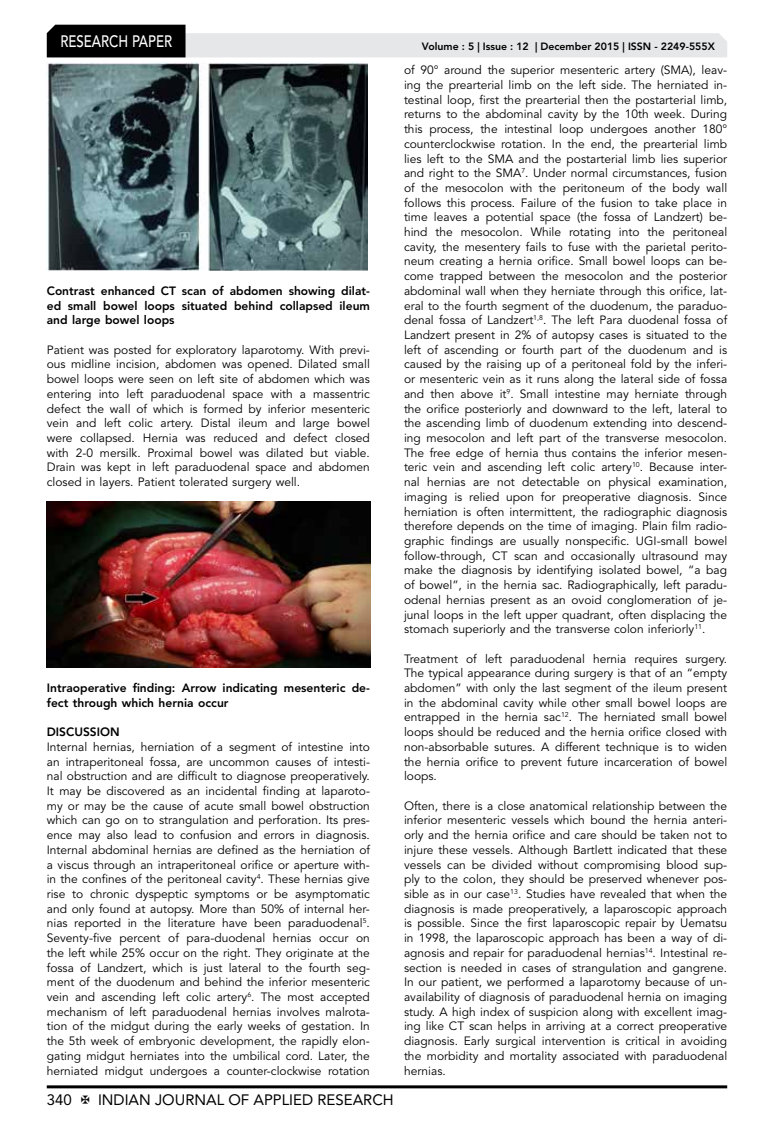
<style>
.page{position:relative;width:774px;height:1136px;background:#fff}
.page>*{position:absolute;margin:0;border:0;box-sizing:border-box;transform-origin:0 0}
.t1{font:500 16.5px "Avenir LT Std";color:#fff;scale:.8 1}
.t2{font:15px "Avenir LT Std";color:#000}
.t3{font:12px/14.7px "Avenir LT Std";color:#000;text-align:justify}
.t4{font:800 12px/14.7px "Avenir LT Std";color:#000;text-align:justify}
.t5{font:800 10.5px "Avenir LT Std";color:#000}
</style>
<div class="page">
<hr style="left:47px;top:1085px;width:680px;height:3px;background:#000">
<svg style="left:47px;top:25px;width:680px;height:32px"></svg>
<img style="left:47px;top:62px;width:320px;height:208px">
<img style="left:47px;top:501px;width:324px;height:166px">
<h1 class="t1" style="left:60px;top:32px;width:139px">RESEARCH PAPER</h1>
<p class="t4" style="left:47px;top:283px;width:325px">Contrast enhanced CT scan of abdomen showing dilat&shy;ed small bowel loops situated behind collapsed ileum and large bowel loops</p>
<p class="t3" style="left:47px;top:342px;width:325px">Patient was posted for exploratory laparotomy. With previ&shy;ous midline incision, abdomen was opened. Dilated small bowel loops were seen on left site of abdomen which was entering into left paraduodenal space with a massentric defect the wall of which is formed by inferior mesenteric vein and left colic artery. Distal ileum and large bowel were collapsed. Hernia was reduced and defect closed with 2-0 mersilk. Proximal bowel was dilated but viable.<br>Drain was kept in left paraduodenal space and abdomen closed in layers. Patient tolerated surgery well.</p>
<p class="t4" style="left:47px;top:680px;width:325px">Intraoperative finding: Arrow indicating mesenteric de&shy;fect through which hernia occur</p>
<p class="t4" style="left:47px;top:724px;width:74px">DISCUSSION</p>
<p class="t3" style="left:47px;top:739px;width:325px">Internal hernias, herniation of a segment of intestine into an intraperitoneal fossa, are uncommon causes of intesti&shy;nal obstruction and are difficult to diagnose preoperatively.<br>It may be discovered as an incidental finding at laparoto&shy;my or may be the cause of acute small bowel obstruction which can go on to strangulation and perforation. Its pres&shy;ence may also lead to confusion and errors in diagnosis.<br>Internal abdominal hernias are defined as the herniation of a viscus through an intraperitoneal orifice or aperture with&shy;in the confines of the peritoneal cavity<sup>4</sup>. These hernias give rise to chronic dyspeptic symptoms or be asymptomatic and only found at autopsy. More than 50% of internal her&shy;nias reported in the literature have been paraduodenal<sup>5</sup>.<br>Seventy‑five percent of para‑duodenal hernias occur on the left while 25% occur on the right. They originate at the fossa of Landzert, which is just lateral to the fourth seg&shy;ment of the duodenum and behind the inferior mesenteric vein and ascending left colic artery<sup>6</sup>. The most accepted mechanism of left paraduodenal hernias involves malrota&shy;tion of the midgut during the early weeks of gestation. In the 5th week of embryonic development, the rapidly elon&shy;gating midgut herniates into the umbilical cord. Later, the herniated midgut undergoes a counter‑clockwise rotation</p>
<p class="t2" style="left:47px;top:1090px;width:27px">340</p>
<p class="t2" style="left:98px;top:1090px;width:297px">INDIAN JOURNAL OF APPLIED RESEARCH</p>
<p class="t5" style="left:422px;top:41px;width:294px">Volume : 5 | Issue : 12 | December 2015 | ISSN - 2249-555X</p>
<p class="t3" style="left:404px;top:63px;width:325px">of 90° around the superior mesenteric artery (SMA), leav&shy;ing the prearterial limb on the left side. The herniated in&shy;testinal loop, first the prearterial then the postarterial limb, returns to the abdominal cavity by the 10th week. During this process, the intestinal loop undergoes another 180° counterclockwise rotation. In the end, the prearterial limb lies left to the SMA and the postarterial limb lies superior and right to the SMA<sup>7</sup>. Under normal circumstances, fusion of the mesocolon with the peritoneum of the body wall follows this process. Failure of the fusion to take place in time leaves a potential space (the fossa of Landzert) be&shy;hind the mesocolon. While rotating into the peritoneal cavity, the mesentery fails to fuse with the parietal perito&shy;neum creating a hernia orifice. Small bowel loops can be&shy;come trapped between the mesocolon and the posterior abdominal wall when they herniate through this orifice, lat&shy;eral to the fourth segment of the duodenum, the paraduo&shy;denal fossa of Landzert<sup>1,8</sup>. The left Para duodenal fossa of Landzert present in 2% of autopsy cases is situated to the left of ascending or fourth part of the duodenum and is caused by the raising up of a peritoneal fold by the inferi&shy;or mesenteric vein as it runs along the lateral side of fossa and then above it<sup>9</sup>. Small intestine may herniate through the orifice posteriorly and downward to the left, lateral to the ascending limb of duodenum extending into descend&shy;ing mesocolon and left part of the transverse mesocolon.<br>The free edge of hernia thus contains the inferior mesen&shy;teric vein and ascending left colic artery<sup>10</sup>. Because inter&shy;nal hernias are not detectable on physical examination, imaging is relied upon for preoperative diagnosis. Since herniation is often intermittent, the radiographic diagnosis therefore depends on the time of imaging. Plain film radio&shy;graphic findings are usually nonspecific. UGI‑small bowel follow‑through, CT scan and occasionally ultrasound may make the diagnosis by identifying isolated bowel, “a bag of bowel”, in the hernia sac. Radiographically, left paradu&shy;odenal hernias present as an ovoid conglomeration of je&shy;junal loops in the left upper quadrant, often displacing the stomach superiorly and the transverse colon inferiorly<sup>11</sup>.</p>
<p class="t3" style="left:404px;top:651px;width:325px">Treatment of left paraduodenal hernia requires surgery.<br>The typical appearance during surgery is that of an “empty abdomen” with only the last segment of the ileum present in the abdominal cavity while other small bowel loops are entrapped in the hernia sac<sup>12</sup>. The herniated small bowel loops should be reduced and the hernia orifice closed with non‑absorbable sutures. A different technique is to widen the hernia orifice to prevent future incarceration of bowel loops.</p>
<p class="t3" style="left:404px;top:798px;width:325px">Often, there is a close anatomical relationship between the inferior mesenteric vessels which bound the hernia anteri&shy;orly and the hernia orifice and care should be taken not to injure these vessels. Although Bartlett indicated that these vessels can be divided without compromising blood sup&shy;ply to the colon, they should be preserved whenever pos&shy;sible as in our case<sup>13</sup>. Studies have revealed that when the diagnosis is made preoperatively, a laparoscopic approach is possible. Since the first laparoscopic repair by Uematsu in 1998, the laparoscopic approach has been a way of di&shy;agnosis and repair for paraduodenal hernias<sup>14</sup>. Intestinal re&shy;section is needed in cases of strangulation and gangrene.<br>In our patient, we performed a laparotomy because of un&shy;availability of diagnosis of paraduodenal hernia on imaging study. A high index of suspicion along with excellent imag&shy;ing like CT scan helps in arriving at a correct preoperative diagnosis. Early surgical intervention is critical in avoiding the morbidity and mortality associated with paraduodenal hernias.</p>
</div>
